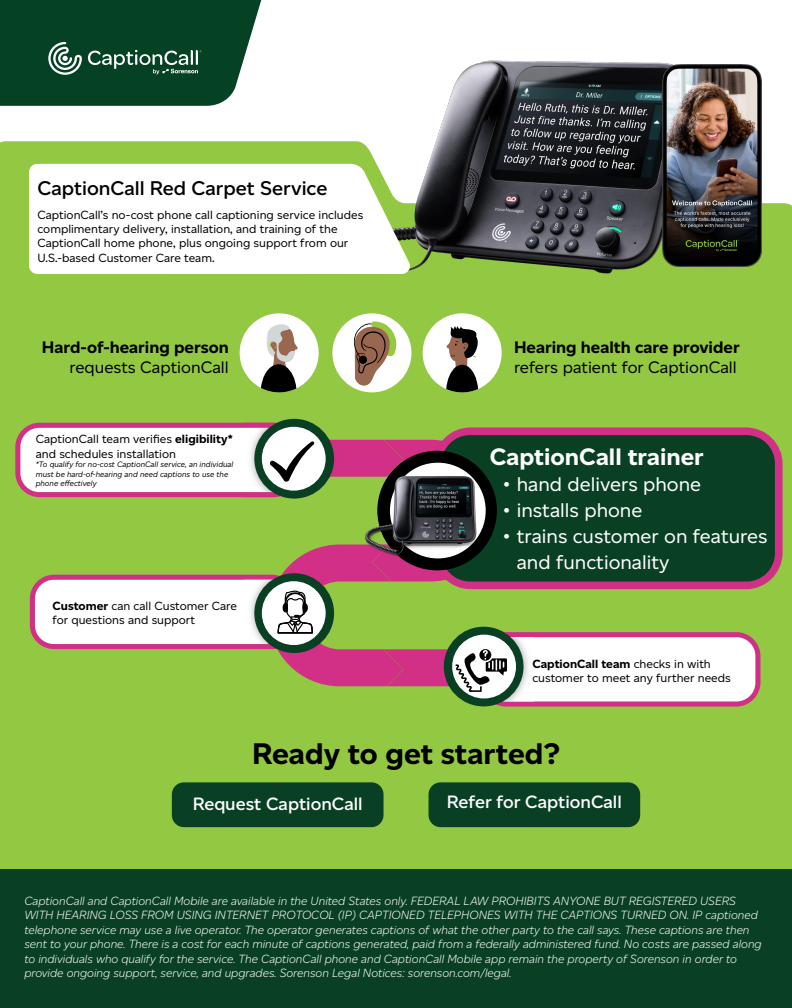
<style>
.page{position:relative;width:792px;height:1008px;background:#fff}
.page>*{position:absolute;margin:0;border:0;box-sizing:border-box;transform-origin:0 0}
.t1{font:700 30px "Altform";color:#000}
.t2{font:700 24px "Altform";color:#fff}
.t3{font:20px/26px "Altform";color:#fff}
.t4{font:600 20px "Altform";color:#000}
.t5{font:600 18px "Altform";color:#fff}
.t6{font:700 16.8px "Altform";color:#000}
.t7{font:16.8px "Altform";color:#000}
.t8{font:italic 300 12px "Altform";color:#fff}
.t9{font:12px/14.4px "Altform";color:#000}
.t10{font:700 12px "Altform";color:#000}
.t11{font:italic 8px/9.6px "Altform";color:#000}
.s1{font-weight:700}
.s2{font-weight:400}
</style>
<div class="page">
<svg style="left:0;top:0;width:262px;height:106px;background:#184f34"></svg>
<div style="left:0;top:141px;width:792px;height:728px;background:#93c842"></div>
<svg style="left:48px;top:42px;width:34px;height:33px"></svg>
<svg style="left:88px;top:50px;width:114px;height:25px;background:#3c6b53"></svg>
<img style="left:322px;top:60px;width:370px;height:244px">
<svg style="left:15px;top:423px;width:282px;height:74px;background:#d13587"></svg>
<div style="left:20px;top:428px;width:272px;height:64px;background:#fff;border-radius:19px"></div>
<div style="left:30px;top:575px;width:266px;height:74px;background:#d13086;border-radius:24px"></div>
<div style="left:35px;top:580px;width:256px;height:64px;background:#fff;border-radius:19px"></div>
<div style="left:482px;top:632px;width:279px;height:75px;background:#d13086;border-radius:24px"></div>
<div style="left:487px;top:637px;width:268px;height:64px;background:#fff;border-radius:19px"></div>
<img style="left:504px;top:637px;width:24px;height:64px">
<div style="left:444px;top:627px;width:80px;height:79px;background:#094024;border-radius:50%"></div>
<div style="left:452px;top:635px;width:64px;height:63px;background:#fff;border-radius:50%"></div>
<div style="left:332px;top:313px;width:79px;height:79px;background:#fff;border-radius:40px"></div>
<svg style="left:351px;top:321px;width:46px;height:67px"></svg>
<div style="left:359px;top:356px;width:8px;height:8px;background:#000;border-radius:50%"></div>
<svg style="left:240px;top:313px;width:79px;height:79px"></svg>
<svg style="left:423px;top:313px;width:79px;height:79px"></svg>
<svg style="left:244px;top:423px;width:263px;height:269px"></svg>
<div style="left:172px;top:782px;width:212px;height:45px;background:#094024;border-radius:12px"></div>
<div style="left:429px;top:782px;width:211px;height:45px;background:#094024;border-radius:12px"></div>
<div style="left:0;top:869px;width:792px;height:139px;background:#094024"></div>
<img style="left:663px;top:64px;width:98px;height:203px">
<svg style="left:29px;top:164px;width:382px;height:110px"></svg>
<div style="left:434px;top:427px;width:349px;height:162px;background:#d13086;border-radius:36px"></div>
<div style="left:442px;top:435px;width:333px;height:147px;background:#094024;border-radius:28px"></div>
<div style="left:377px;top:451px;width:120px;height:119px;background:#000;border-radius:50%"></div>
<div style="left:390px;top:463px;width:96px;height:95px;background:#fff;border-radius:50%"></div>
<img style="left:366px;top:477px;width:110px;height:79px">
<p class="t4" style="left:37px;top:176px;width:292px">CaptionCall Red Carpet Service</p>
<p class="t9" style="left:37px;top:207px;width:327px">CaptionCall’s no-cost phone call captioning service includes complimentary delivery, installation, and training of the</p>
<p class="t9" style="left:37px;top:236px;width:312px">CaptionCall home phone, plus ongoing support from our</p>
<p class="t9" style="left:37px;top:250px;width:179px">U.S.-based Customer Care team.</p>
<p class="t6" style="left:42px;top:337px;width:188px">Hard-of-hearing person</p>
<p class="t7" style="left:70px;top:358px;width:161px">requests CaptionCall</p>
<p class="t9" style="left:36px;top:432px;width:199px">CaptionCall team verifies <span class="s1">eligibility* </span>and schedules installation</p>
<p class="t11" style="left:36px;top:460px;width:199px">*To qualify for no-cost CaptionCall service, an individual must be hard-of-hearing and need captions to use the phone effectively</p>
<p class="t9" style="left:53px;top:599px;width:186px"><span class="s1">Customer</span> can call Customer Care</p>
<p class="t9" style="left:53px;top:613px;width:144px">for questions and support</p>
<p class="t6" style="left:514px;top:337px;width:227px">Hearing health care provider</p>
<p class="t7" style="left:514px;top:358px;width:224px">refers patient for CaptionCall</p>
<p class="t2" style="left:490px;top:443px;width:216px">CaptionCall trainer</p>
<p class="t3" style="left:503px;top:471px;width:199px">• hand delivers phone</p>
<p class="t3" style="left:503px;top:497px;width:141px">• installs phone</p>
<p class="t3" style="left:517px;top:523px;width:252px;text-indent:-14px">• trains customer on features and functionality</p>
<p class="t10" style="left:532px;top:657px;width:180px">CaptionCall team <span class="s2">checks in with</span></p>
<p class="t9" style="left:532px;top:671px;width:200px">customer to meet any further needs</p>
<p class="t1" style="left:252px;top:736px;width:309px">Ready to get started?</p>
<p class="t5" style="left:193px;top:794px;width:171px">Request CaptionCall</p>
<p class="t5" style="left:447px;top:792px;width:176px">Refer for CaptionCall</p>
<p class="t8" style="left:24px;top:894px;width:713px">CaptionCall and CaptionCall Mobile are available in the United States only. FEDERAL LAW PROHIBITS ANYONE BUT REGISTERED USERS</p>
<p class="t8" style="left:24px;top:909px;width:735px">WITH HEARING LOSS FROM USING INTERNET PROTOCOL (IP) CAPTIONED TELEPHONES WITH THE CAPTIONS TURNED ON. IP captioned</p>
<p class="t8" style="left:24px;top:923px;width:727px">telephone service may use a live operator. The operator generates captions of what the other party to the call says. These captions are then</p>
<p class="t8" style="left:24px;top:937px;width:739px">sent to your phone. There is a cost for each minute of captions generated, paid from a federally administered fund. No costs are passed along</p>
<p class="t8" style="left:24px;top:952px;width:714px">to individuals who qualify for the service. The CaptionCall phone and CaptionCall Mobile app remain the property of Sorenson in order to</p>
<p class="t8" style="left:24px;top:966px;width:489px">provide ongoing support, service, and upgrades. Sorenson Legal Notices: sorenson.com/legal.</p>
</div>
